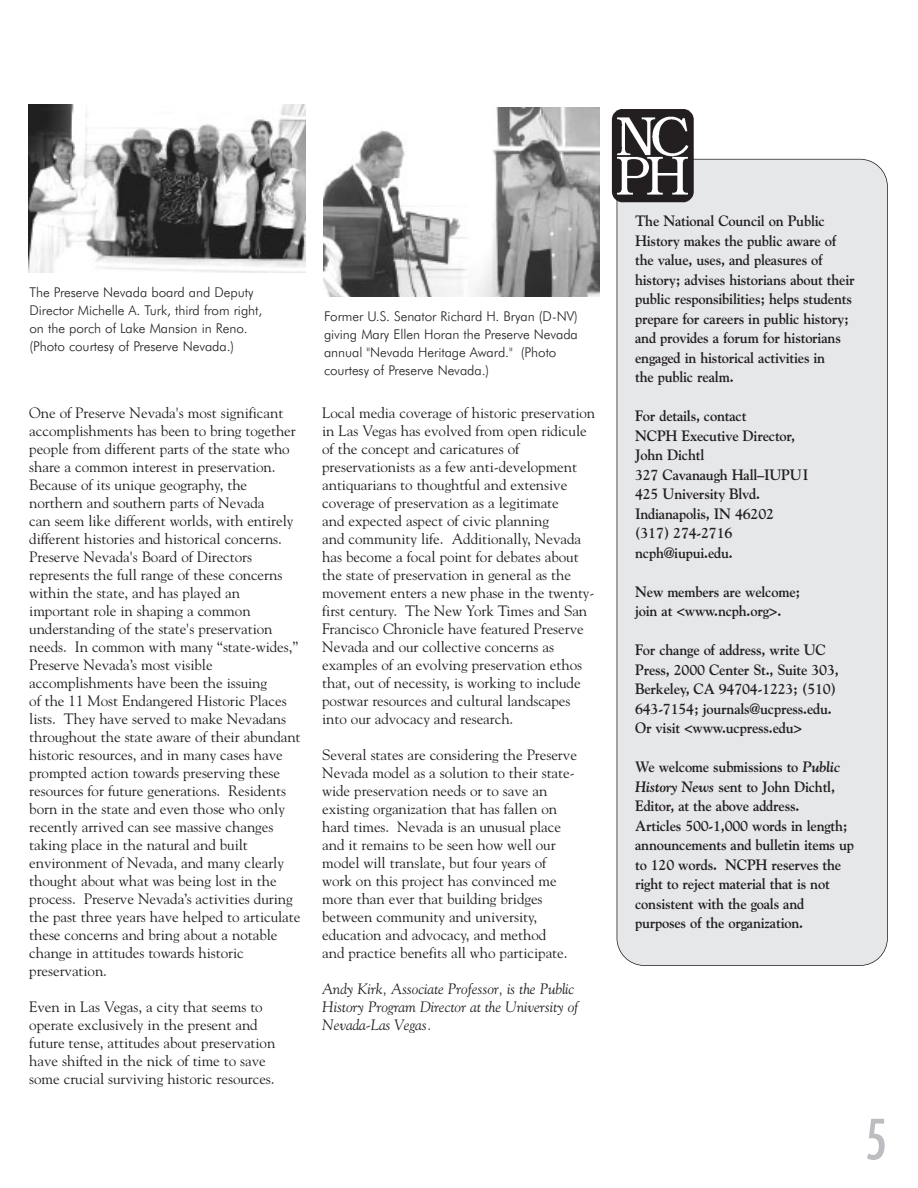
<style>
.page{position:relative;width:918px;height:1188px;background:#fff}
.page>*{position:absolute;margin:0;border:0;box-sizing:border-box;transform-origin:0 0}
.t1{font:500 condensed 54px "Futura";color:#bcbdc0}
.t2{font:15px/18px "Goudy";letter-spacing:-.005em;color:#231f20}
.t3{font:700 15px/19.5px "Goudy";letter-spacing:-.015em;color:#231f20;scale:.96 1}
.t4{font:italic 15px/18px "Goudy";letter-spacing:-.005em;color:#231f20}
.t5{font:300 13.5px/18px "Futura BT";letter-spacing:-.005em;color:#231f20}
.s1{font-style:italic}
</style>
<div class="page">
<img style="left:324px;top:107px;width:275px;height:190px">
<div style="left:617px;top:159px;width:270px;height:806px;background:#e6e7e9;border-radius:27px"></div>
<div style="left:617px;top:159px;width:271px;height:807px;border:2px solid #231f20;border-radius:28px"></div>
<img style="left:28px;top:105px;width:277px;height:168px">
<img style="left:611px;top:109px;width:86px;height:97px">
<p class="t5" style="left:30px;top:285px;width:234px">The Preserve Nevada board and Deputy Director Michelle A. Turk, third from right, on the porch of Lake Mansion in Reno. (Photo courtesy of Preserve Nevada.)</p>
<p class="t2" style="left:29px;top:404px;width:273px">One of Preserve Nevada's most significant accomplishments has been to bring together people from different parts of the state who share a common interest in preservation.<br>Because of its unique geography, the northern and southern parts of Nevada<br>can seem like different worlds, with entirely different histories and historical concerns.<br>Preserve Nevada's Board of Directors represents the full range of these concerns within the state, and has played an important role in shaping a common understanding of the state's preservation needs. In common with many “state-wides,” Preserve Nevada’s most visible accomplishments have been the issuing<br>of the 11 Most Endangered Historic Places lists. They have served to make Nevadans throughout the state aware of their abundant historic resources, and in many cases have prompted action towards preserving these resources for future generations. Residents born in the state and even those who only recently arrived can see massive changes taking place in the natural and built environment of Nevada, and many clearly thought about what was being lost in the process. Preserve Nevada’s activities during the past three years have helped to articulate these concerns and bring about a notable change in attitudes towards historic preservation.</p>
<p class="t2" style="left:29px;top:998px;width:248px">Even in Las Vegas, a city that seems to operate exclusively in the present and future tense, attitudes about preservation have shifted in the nick of time to save some crucial surviving historic resources.</p>
<p class="t5" style="left:324px;top:308px;width:255px">Former U.S. Senator Richard H. Bryan (D-NV) giving Mary Ellen Horan the Preserve Nevada annual "Nevada Heritage Award." (Photo courtesy of Preserve Nevada.)</p>
<p class="t2" style="left:322px;top:404px;width:275px">Local media coverage of historic preservation in Las Vegas has evolved from open ridicule of the concept and caricatures of preservationists as a few anti-development antiquarians to thoughtful and extensive coverage of preservation as a legitimate<br>and expected aspect of civic planning<br>and community life. Additionally, Nevada has become a focal point for debates about the state of preservation in general as the movement enters a new phase in the twenty&shy;first century. The New York Times and San Francisco Chronicle have featured Preserve Nevada and our collective concerns as examples of an evolving preservation ethos that, out of necessity, is working to include postwar resources and cultural landscapes into our advocacy and research.</p>
<p class="t2" style="left:322px;top:746px;width:256px">Several states are considering the Preserve Nevada model as a solution to their state&shy;wide preservation needs or to save an existing organization that has fallen on hard times. Nevada is an unusual place and it remains to be seen how well our model will translate, but four years of work on this project has convinced me more than ever that building bridges between community and university, education and advocacy, and method<br>and practice benefits all who participate.</p>
<p class="t4" style="left:322px;top:980px;width:258px">Andy Kirk, Associate Professor, is the Public<br>History Program Director at the University of<br>Nevada-Las Vegas.</p>
<p class="t3" style="left:635px;top:211px;width:230px">The National Council on Public History makes the public aware of the value, uses, and pleasures of history; advises historians about their public responsibilities; helps students prepare for careers in public history; and provides a forum for historians engaged in historical activities in<br>the public realm.</p>
<p class="t3" style="left:635px;top:406px;width:182px">For details, contact<br>NCPH Executive Director,<br>John Dichtl<br>327 Cavanaugh Hall–IUPUI<br>425 University Blvd.<br>Indianapolis, IN 46202 (317) 274-2716 ncph@iupui.edu.</p>
<p class="t3" style="left:635px;top:582px;width:174px">New members are welcome; join at &lt;www.ncph.org&gt;.</p>
<p class="t3" style="left:635px;top:640px;width:214px">For change of address, write UC<br>Press, 2000 Center St., Suite 303,<br>Berkeley, CA 94704-1223; (510)<br>643-7154; journals@ucpress.edu.<br>Or visit &lt;www.ucpress.edu&gt;</p>
<p class="t3" style="left:635px;top:757px;width:230px">We welcome submissions to <span class="s1">Public<br>History News</span> sent to John Dichtl,<br>Editor, at the above address.<br>Articles 500-1,000 words in length; announcements and bulletin items up to 120 words. NCPH reserves the right to reject material that is not consistent with the goals and purposes of the organization.</p>
<h1 class="t1" style="left:865px;top:1109px;width:24px">5</h1>
</div>
